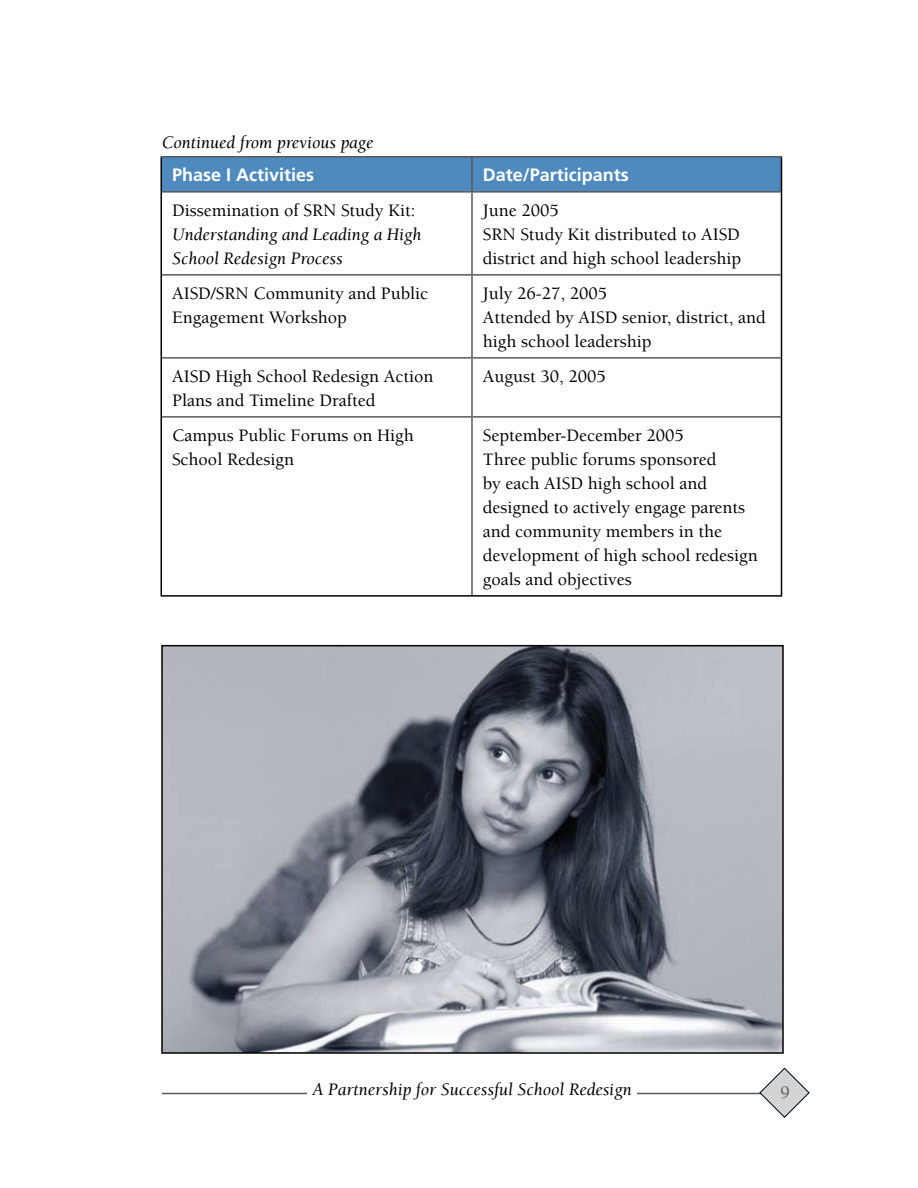
<style>
.page{position:relative;width:918px;height:1188px;background:#fff}
.page>*{position:absolute;margin:0;border:0;box-sizing:border-box;transform-origin:0 0}
.t1{font:500 18px/24px "Berkeley";color:#000}
.t2{font:italic 18px/24px "Berkeley";color:#000}
.t3{font:700 18px "Frutiger LT Std";color:#fff}
.t4{font:500 18px "Berkeley";color:#58595b}
</style>
<div class="page">
<hr style="left:162px;top:1093px;width:615px;height:1px;background:#58595b">
<svg style="left:759px;top:1068px;width:51px;height:50px"></svg>
<div style="left:308px;top:1078px;width:329px;height:31px;background:#fff"></div>
<div style="left:162px;top:158px;width:619px;height:33px;background:#4e8abe"></div>
<hr style="left:160px;top:156px;width:312px;height:2px;background:#58595b">
<hr style="left:472px;top:156px;width:310px;height:2px;background:#58595b">
<hr style="left:471px;top:158px;width:2px;height:33px;background:#58595b">
<hr style="left:162px;top:191px;width:310px;height:2px;background:#58595b">
<hr style="left:472px;top:191px;width:309px;height:2px;background:#58595b">
<hr style="left:471px;top:193px;width:2px;height:81px;background:#58595b">
<hr style="left:162px;top:274px;width:310px;height:2px;background:#58595b">
<hr style="left:472px;top:274px;width:309px;height:2px;background:#58595b">
<hr style="left:471px;top:276px;width:2px;height:81px;background:#58595b">
<hr style="left:162px;top:357px;width:310px;height:2px;background:#58595b">
<hr style="left:472px;top:357px;width:309px;height:2px;background:#58595b">
<hr style="left:471px;top:359px;width:2px;height:57px;background:#58595b">
<hr style="left:162px;top:416px;width:310px;height:2px;background:#58595b">
<hr style="left:472px;top:416px;width:309px;height:2px;background:#58595b">
<hr style="left:471px;top:418px;width:2px;height:177px;background:#58595b">
<hr style="left:160px;top:158px;width:2px;height:34px;background:#000">
<hr style="left:781px;top:158px;width:1px;height:34px;background:#000">
<hr style="left:160px;top:192px;width:2px;height:83px;background:#000">
<hr style="left:781px;top:192px;width:1px;height:83px;background:#000">
<hr style="left:160px;top:275px;width:2px;height:83px;background:#000">
<hr style="left:781px;top:275px;width:1px;height:83px;background:#000">
<hr style="left:160px;top:358px;width:2px;height:59px;background:#000">
<hr style="left:781px;top:358px;width:1px;height:59px;background:#000">
<hr style="left:160px;top:417px;width:2px;height:178px;background:#000">
<hr style="left:781px;top:417px;width:1px;height:178px;background:#000">
<hr style="left:160px;top:595px;width:312px;height:2px;background:#000">
<hr style="left:472px;top:595px;width:310px;height:2px;background:#000">
<img style="left:164px;top:648px;width:617px;height:403px">
<div style="left:161px;top:645px;width:623px;height:409px;border:2px solid #000"></div>
<p class="t2" style="left:162px;top:131px;width:213px">Continued from previous page</p>
<p class="t3" style="left:172px;top:164px;width:144px">Phase I Activities</p>
<p class="t3" style="left:483px;top:164px;width:148px">Date/Participants</p>
<p class="t1" style="left:172px;top:199px;width:245px">Dissemination of SRN Study Kit:</p>
<p class="t2" style="left:172px;top:223px;width:251px">Understanding and Leading a High<br>School Redesign Process</p>
<p class="t1" style="left:483px;top:199px;width:260px">June 2005<br>SRN Study Kit distributed to AISD district and high school leadership</p>
<p class="t1" style="left:172px;top:282px;width:258px">AISD/SRN Community and Public<br>Engagement Workshop</p>
<p class="t1" style="left:483px;top:282px;width:284px">July 26-27, 2005<br>Attended by AISD senior, district, and high school leadership</p>
<p class="t1" style="left:172px;top:365px;width:263px">AISD High School Redesign Action<br>Plans and Timeline Drafted</p>
<p class="t1" style="left:483px;top:365px;width:125px">August 30, 2005</p>
<p class="t1" style="left:172px;top:424px;width:243px">Campus Public Forums on High<br>School Redesign</p>
<p class="t1" style="left:483px;top:424px;width:276px">September-December 2005<br>Three public forums sponsored<br>by each AISD high school and designed to actively engage parents and community members in the development of high school redesign goals and objectives</p>
<p class="t2" style="left:313px;top:1078px;width:321px">A Partnership for Successful School Redesign</p>
<p class="t4" style="left:780px;top:1082px;width:11px">9</p>
</div>
